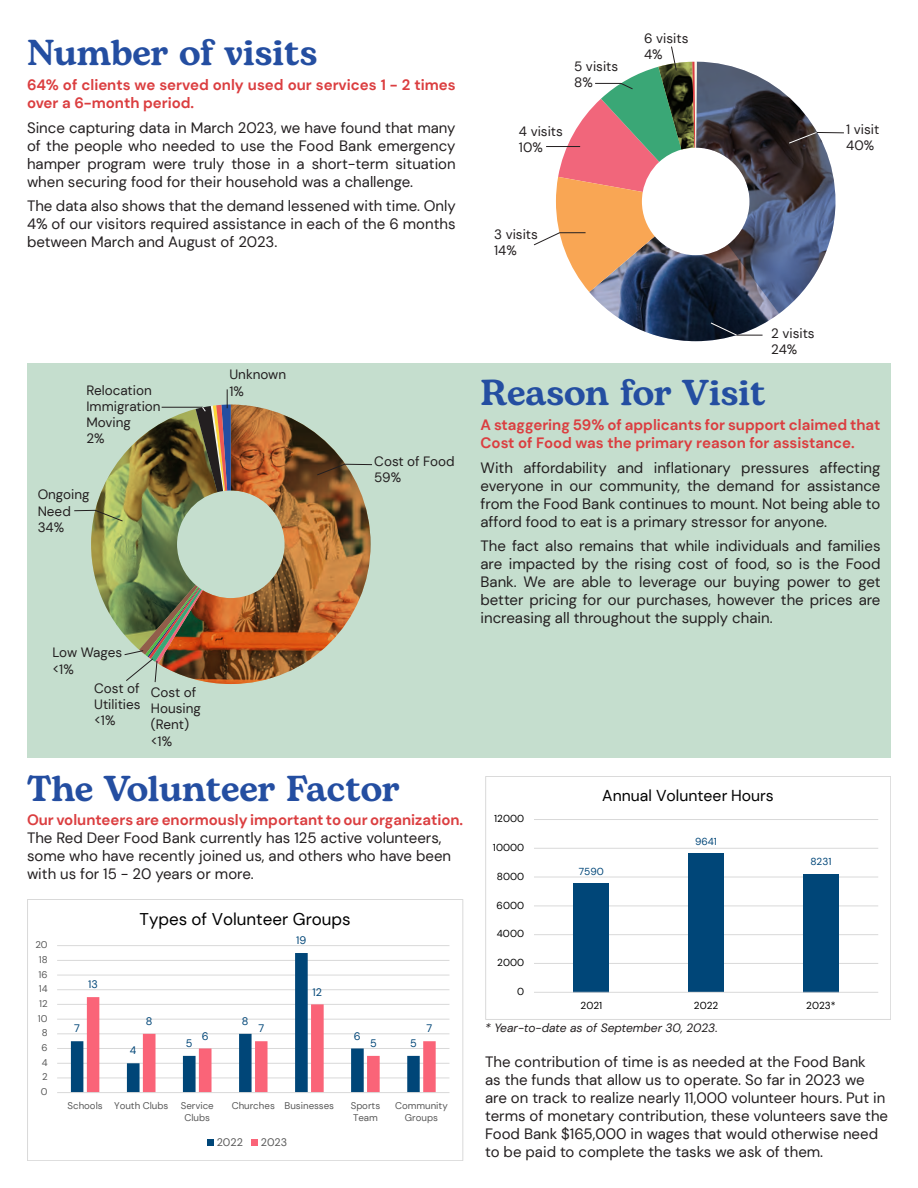
<style>
.page{position:relative;width:918px;height:1188px;background:#fff}
.page>*{position:absolute;margin:0;border:0;box-sizing:border-box;transform-origin:0 0}
.t1{font:600 36px "Bogart";color:#244ea1}
.t2{font:16.95px "DM Sans";color:#000}
.t3{font:15.75px "DM Sans";color:#000}
.t4{font:15px/18px "DM Sans";color:#231f20;text-align:justify}
.t5{font:700 15px/18px "DM Sans";color:#db3e40}
.t6{font:13.5px/16.2px "DM Sans";color:#231f20}
.t7{font:13.5px/16.2px "DM Sans";letter-spacing:-.02em;color:#231f20}
.t8{font:italic 12px "DM Sans";color:#231f20}
.t9{font:10.95px "DM Sans";color:#004678}
.t10{font:10.95px "DM Sans";color:#595959}
.t11{font:10.2px "DM Sans";color:#000}
.t12{font:10.2px "DM Sans";color:#004678}
.t13{font:9.75px/12.6px "DM Sans";letter-spacing:-.005em;color:#595959;text-align:center}
</style>
<div class="page">
<div style="left:27px;top:363px;width:864px;height:395px;background:#c5dece"></div>
<svg style="left:214px;top:405px;width:157px;height:279px"></svg>
<svg style="left:317px;top:464px;width:55px;height:12px"></svg>
<img style="left:74px;top:389px;width:157px;height:294px">
<svg style="left:533px;top:46px;width:311px;height:295px"></svg>
<hr style="left:534px;top:963px;width:344px;height:1px;background:#d9d9d9">
<hr style="left:534px;top:934px;width:344px;height:1px;background:#d9d9d9">
<hr style="left:534px;top:905px;width:344px;height:1px;background:#d9d9d9">
<hr style="left:534px;top:877px;width:344px;height:1px;background:#d9d9d9">
<hr style="left:534px;top:848px;width:344px;height:1px;background:#d9d9d9">
<hr style="left:534px;top:819px;width:344px;height:1px;background:#d9d9d9">
<div style="left:573px;top:883px;width:36px;height:109px;background:#004678"></div>
<div style="left:688px;top:853px;width:36px;height:139px;background:#004678"></div>
<div style="left:803px;top:874px;width:36px;height:118px;background:#004678"></div>
<hr style="left:534px;top:992px;width:344px;height:1px;background:#d9d9d9">
<div style="left:485px;top:776px;width:406px;height:244px;border:1px solid #d9d9d9"></div>
<hr style="left:57px;top:1077px;width:392px;height:1px;background:#d9d9d9">
<hr style="left:57px;top:1063px;width:392px;height:1px;background:#d9d9d9">
<hr style="left:57px;top:1048px;width:392px;height:1px;background:#d9d9d9">
<hr style="left:57px;top:1033px;width:392px;height:1px;background:#d9d9d9">
<hr style="left:57px;top:1019px;width:392px;height:1px;background:#d9d9d9">
<hr style="left:57px;top:1004px;width:392px;height:1px;background:#d9d9d9">
<hr style="left:57px;top:989px;width:392px;height:1px;background:#d9d9d9">
<hr style="left:57px;top:975px;width:392px;height:1px;background:#d9d9d9">
<hr style="left:57px;top:960px;width:392px;height:1px;background:#d9d9d9">
<hr style="left:57px;top:945px;width:392px;height:1px;background:#d9d9d9">
<svg style="left:71px;top:953px;width:349px;height:139px"></svg>
<svg style="left:87px;top:997px;width:349px;height:95px"></svg>
<hr style="left:57px;top:1092px;width:392px;height:1px;background:#d9d9d9">
<div style="left:208px;top:1139px;width:6px;height:7px;background:#004678"></div>
<div style="left:252px;top:1139px;width:6px;height:7px;background:#fa6478"></div>
<div style="left:27px;top:899px;width:436px;height:262px;border:1px solid #d9d9d9"></div>
<p class="t6" style="left:644px;top:30px;width:46px">6 visits</p>
<p class="t1" style="left:27px;top:27px;width:292px">Number of visits</p>
<p class="t6" style="left:644px;top:46px;width:20px">4%</p>
<p class="t5" style="left:27px;top:76px;width:430px">64% of clients we served only used our services 1 - 2 times over a 6-month period.</p>
<p class="t4" style="left:27px;top:118px;width:430px">Since capturing data in March 2023, we have found that many of the people who needed to use the Food Bank emergency hamper program were truly those in a short-term situation when securing food for their household was a challenge.</p>
<p class="t4" style="left:27px;top:197px;width:430px">The data also shows that the demand lessened with time. Only 4% of our visitors required assistance in each of the 6 months between March and August of 2023.</p>
<p class="t6" style="left:574px;top:58px;width:46px">5 visits<br>8%</p>
<p class="t6" style="left:519px;top:123px;width:45px">4 visits<br>10%</p>
<p class="t6" style="left:494px;top:226px;width:45px">3 visits<br>14%</p>
<p class="t6" style="left:846px;top:121px;width:35px">1 visit<br>40%</p>
<p class="t6" style="left:771px;top:325px;width:45px">2 visits<br>24%</p>
<p class="t6" style="left:87px;top:382px;width:76px">Relocation<br>Immigration<br>Moving<br>2%</p>
<p class="t6" style="left:38px;top:487px;width:53px">Ongoing<br>Need<br>34%</p>
<p class="t6" style="left:229px;top:367px;width:58px">Unknown<br>1%</p>
<p class="t7" style="left:53px;top:644px;width:71px">Low Wages &lt;1%</p>
<p class="t6" style="left:94px;top:680px;width:48px;text-align:justify">Cost of Utilities &lt;1%</p>
<p class="t6" style="left:151px;top:684px;width:52px">Cost of<br>Housing (Rent) &lt;1%</p>
<p class="t6" style="left:374px;top:453px;width:82px">Cost of Food<br>59%</p>
<p class="t1" style="left:27px;top:763px;width:374px">The Volunteer Factor</p>
<p class="t5" style="left:27px;top:811px;width:438px">Our volunteers are enormously important to our organization.</p>
<p class="t4" style="left:27px;top:829px;width:426px;text-align:left">The Red Deer Food Bank currently has 125 active volunteers, some who have recently joined us, and others who have been with us for 15 - 20 years or more.</p>
<p class="t13" style="left:35px;top:938px;width:14px">20</p>
<p class="t13" style="left:39px;top:953px;width:10px">18</p>
<p class="t13" style="left:39px;top:968px;width:11px">16</p>
<p class="t13" style="left:39px;top:983px;width:10px">14</p>
<p class="t13" style="left:39px;top:997px;width:10px">12</p>
<p class="t13" style="left:38px;top:1012px;width:11px">10</p>
<p class="t13" style="left:42px;top:1027px;width:7px">8</p>
<p class="t13" style="left:42px;top:1041px;width:8px">6</p>
<p class="t13" style="left:42px;top:1056px;width:7px">4</p>
<p class="t13" style="left:42px;top:1071px;width:7px">2</p>
<p class="t13" style="left:41px;top:1085px;width:8px">0</p>
<p class="t2" style="left:140px;top:909px;width:213px">Types of Volunteer Groups</p>
<p class="t9" style="left:88px;top:978px;width:11px">13</p>
<p class="t9" style="left:74px;top:1022px;width:7px">7</p>
<p class="t9" style="left:130px;top:1044px;width:8px">4</p>
<p class="t9" style="left:146px;top:1014px;width:8px">8</p>
<p class="t9" style="left:186px;top:1036px;width:8px">5</p>
<p class="t9" style="left:202px;top:1029px;width:8px">6</p>
<p class="t9" style="left:242px;top:1014px;width:8px">8</p>
<p class="t9" style="left:258px;top:1022px;width:7px">7</p>
<p class="t9" style="left:296px;top:934px;width:12px">19</p>
<p class="t9" style="left:313px;top:985px;width:11px">12</p>
<p class="t9" style="left:354px;top:1029px;width:8px">6</p>
<p class="t9" style="left:370px;top:1036px;width:8px">5</p>
<p class="t9" style="left:410px;top:1036px;width:8px">5</p>
<p class="t9" style="left:427px;top:1022px;width:7px">7</p>
<p class="t13" style="left:68px;top:1099px;width:102px">Schools Youth Clubs</p>
<p class="t13" style="left:181px;top:1099px;width:34px">Service<br>Clubs</p>
<p class="t13" style="left:232px;top:1099px;width:104px">Churches Businesses</p>
<p class="t13" style="left:351px;top:1099px;width:31px;text-align:left">Sports<br>Team</p>
<p class="t13" style="left:395px;top:1099px;width:54px">Community<br>Groups</p>
<p class="t10" style="left:217px;top:1135px;width:28px">2022</p>
<p class="t10" style="left:261px;top:1135px;width:28px">2023</p>
<p class="t1" style="left:481px;top:367px;width:286px">Reason for Visit</p>
<p class="t5" style="left:481px;top:416px;width:401px">A staggering 59% of applicants for support claimed that<br>Cost of Food was the primary reason for assistance.</p>
<p class="t4" style="left:481px;top:458px;width:401px">With affordability and inflationary pressures affecting everyone in our community, the demand for assistance from the Food Bank continues to mount. Not being able to afford food to eat is a primary stressor for anyone.</p>
<p class="t4" style="left:481px;top:537px;width:402px">The fact also remains that while individuals and families are impacted by the rising cost of food, so is the Food Bank. We are able to leverage our buying power to get better pricing for our purchases, however the prices are increasing all throughout the supply chain.</p>
<p class="t11" style="left:494px;top:812px;width:31px">12000</p>
<p class="t11" style="left:493px;top:841px;width:33px">10000</p>
<p class="t11" style="left:497px;top:870px;width:29px">8000</p>
<p class="t11" style="left:497px;top:899px;width:29px">6000</p>
<p class="t11" style="left:497px;top:927px;width:29px">4000</p>
<p class="t11" style="left:497px;top:956px;width:28px">2000</p>
<p class="t11" style="left:517px;top:985px;width:9px">0</p>
<p class="t3" style="left:602px;top:785px;width:173px">Annual Volunteer Hours</p>
<p class="t12" style="left:579px;top:865px;width:26px">7590</p>
<p class="t12" style="left:695px;top:835px;width:23px">9641</p>
<p class="t12" style="left:810px;top:856px;width:23px">8231</p>
<p class="t11" style="left:581px;top:999px;width:23px">2021</p>
<p class="t11" style="left:694px;top:999px;width:26px">2022</p>
<p class="t11" style="left:806px;top:999px;width:31px">2023*</p>
<p class="t8" style="left:485px;top:1020px;width:234px">* Year-to-date as of September 30, 2023.</p>
<p class="t4" style="left:485px;top:1053px;width:405px;text-align:left">The contribution of time is as needed at the Food Bank<br>as the funds that allow us to operate. So far in 2023 we are on track to realize nearly 11,000 volunteer hours. Put in terms of monetary contribution, these volunteers save the Food Bank $165,000 in wages that would otherwise need to be paid to complete the tasks we ask of them.</p>
</div>
